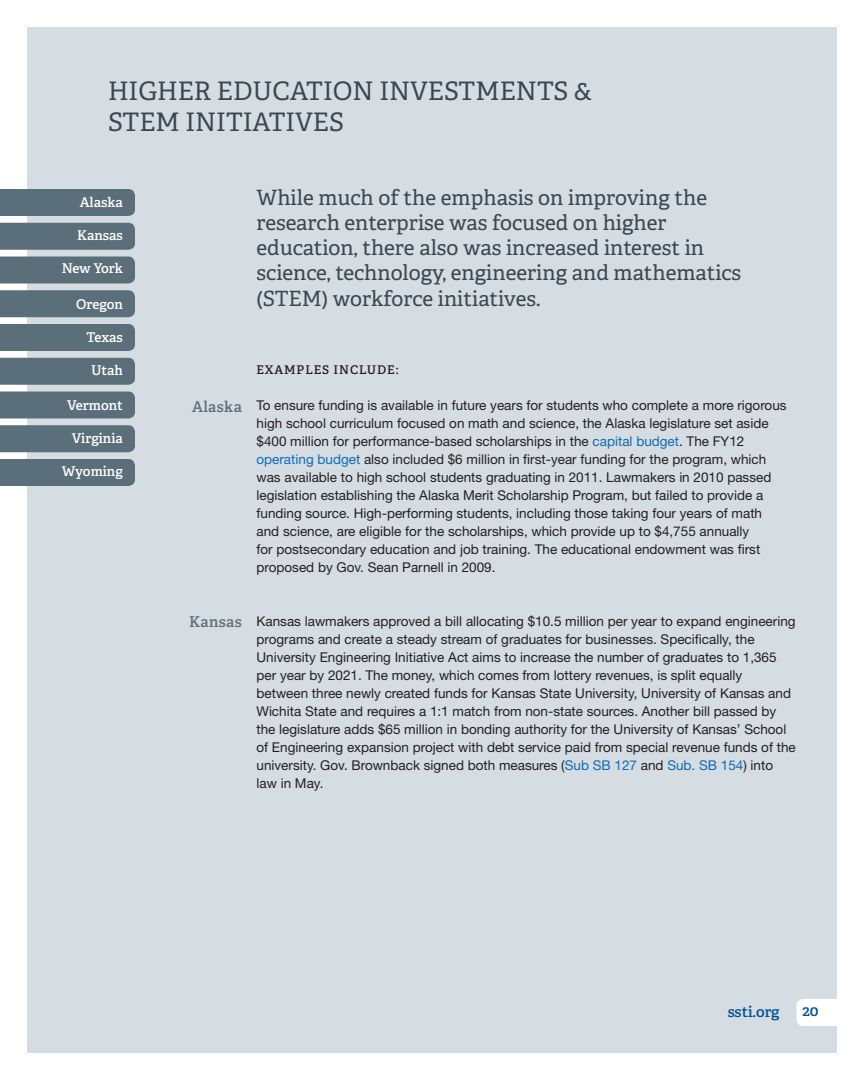
<style>
.page{position:relative;width:864px;height:1080px;background:#fff}
.page>*{position:absolute;margin:0;border:0;box-sizing:border-box;transform-origin:0 0}
.t1{font:25.5px "Adelle Basic";color:#394751}
.t2{font:21px/25.2px "Adelle Basic";color:#394751}
.t3{font:600 15px "Adelle Basic";color:#5b6f7b}
.t4{font:600 15px "Adelle Basic";color:#005294}
.t5{font:13.5px/18px "Helvetica Neue";color:#231f20}
.t6{font:600 13.5px "Adelle Basic";color:#fff}
.t7{font:600 12px "Adelle Basic";letter-spacing:.075em;color:#231f20}
.s1{color:#0f6cb6}
</style>
<div class="page">
<div style="left:27px;top:27px;width:810px;height:1026px;background:#d5dce2"></div>
<div style="left:796px;top:999px;width:61px;height:27px;background:#fff;border-radius:7px"></div>
<div style="left:0;top:290px;width:135px;height:27px;background:#5b6f7b"></div>
<div style="left:0;top:324px;width:135px;height:27px;background:#5b6f7b"></div>
<div style="left:0;top:358px;width:135px;height:27px;background:#5b6f7b"></div>
<div style="left:0;top:392px;width:135px;height:26px;background:#5b6f7b"></div>
<div style="left:0;top:425px;width:135px;height:27px;background:#5b6f7b"></div>
<div style="left:0;top:459px;width:135px;height:27px;background:#5b6f7b"></div>
<div style="left:0;top:189px;width:135px;height:27px;background:#5b6f7b"></div>
<div style="left:0;top:223px;width:135px;height:27px;background:#5b6f7b"></div>
<svg style="left:0;top:256px;width:135px;height:28px;background:#60737f"></svg>
<h1 class="t1" style="left:108px;top:76px;width:38px">Higher</h1>
<h1 class="t1" style="left:217px;top:76px;width:74px">Education</h1>
<h1 class="t1" style="left:379px;top:76px;width:29px">Investments</h1>
<h1 class="t1" style="left:574px;top:76px;width:20px">&amp;</h1>
<h1 class="t1" style="left:108px;top:106px;width:103px">STEM Initiatives</h1>
<p class="t6" style="left:80px;top:194px;width:45px">Alaska</p>
<p class="t6" style="left:77px;top:227px;width:47px">Kansas</p>
<p class="t6" style="left:62px;top:260px;width:63px">New York</p>
<p class="t6" style="left:76px;top:295px;width:48px">Oregon</p>
<p class="t6" style="left:86px;top:328px;width:38px">Texas</p>
<p class="t6" style="left:91px;top:361px;width:33px">Utah</p>
<p class="t6" style="left:67px;top:397px;width:57px">Vermont</p>
<p class="t6" style="left:72px;top:430px;width:53px">Virginia</p>
<p class="t6" style="left:62px;top:463px;width:63px">Wyoming</p>
<h2 class="t2" style="left:256px;top:185px;width:486px">While much of the emphasis on improving the research enterprise was focused on higher education, there also was increased interest in science, technology, engineering and mathematics (STEM) workforce initiatives.</h2>
<p class="t3" style="left:192px;top:397px;width:51px">Alaska</p>
<p class="t7" style="left:256px;top:362px;width:144px">Examples include:</p>
<p class="t5" style="left:256px;top:396px;width:532px">To ensure funding is available in future years for students who complete a more rigorous high school curriculum focused on math and science, the Alaska legislature set aside $400 million for performance-based scholarships in the <span class="s1">capital budget</span>. The FY12 <span class="s1">operating budget</span> also included $6 million in first-year funding for the program, which was available to high school students graduating in 2011. Lawmakers in 2010 passed legislation establishing the Alaska Merit Scholarship Program, but failed to provide a funding source. High-performing students, including those taking four years of math and science, are eligible for the scholarships, which provide up to $4,755 annually<br>for postsecondary education and job training. The educational endowment was first proposed by Gov. Sean Parnell in 2009.</p>
<p class="t3" style="left:189px;top:612px;width:54px">Kansas</p>
<p class="t5" style="left:256px;top:612px;width:541px">Kansas lawmakers approved a bill allocating $10.5 million per year to expand engineering programs and create a steady stream of graduates for businesses. Specifically, the University Engineering Initiative Act aims to increase the number of graduates to 1,365 per year by 2021. The money, which comes from lottery revenues, is split equally between three newly created funds for Kansas State University, University of Kansas and Wichita State and requires a 1:1 match from non-state sources. Another bill passed by the legislature adds $65 million in bonding authority for the University of Kansas’ School of Engineering expansion project with debt service paid from special revenue funds of the university. Gov. Brownback signed both measures (<span class="s1">Sub SB 127</span> and <span class="s1">Sub. SB 154</span>) into law in May.</p>
<p class="t4" style="left:728px;top:1002px;width:53px">ssti.org</p>
<p class="t4" style="left:802px;top:1001px;width:18px">20</p>
</div>
